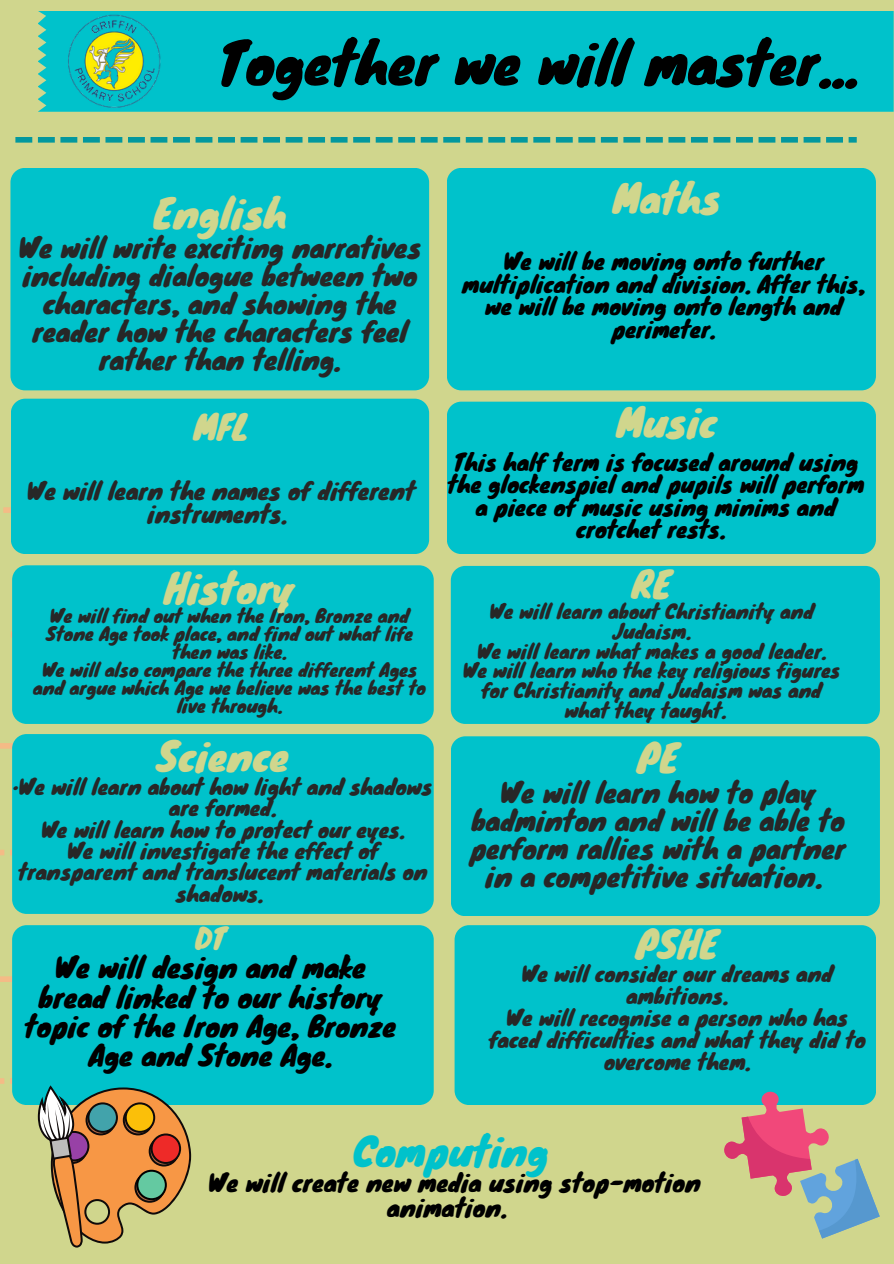
<style>
.page{position:relative;width:894px;height:1264px;background:#fff}
.page>*{position:absolute;margin:0;border:0;box-sizing:border-box;transform-origin:0 0}
.t1{font:55.5px "Knewave";color:#000}
.t2{font:39px "Knewave";color:#d0d68d}
.t3{font:39px "Knewave";color:#00c2cb}
.t4{font:37.35px "Knewave";color:#d0d68d}
.t5{font:36.45px "Knewave";color:#d0d68d}
.t6{font:35.85px "Knewave";color:#d0d68d}
.t7{font:34.2px "Knewave";color:#d0d68d}
.t8{font:27.9px/29.2px "Knewave";color:#000;text-align:center}
.t9{font:27.3px/28px "Knewave";color:#272727;text-align:center}
.t10{font:27px/28.2px "Knewave";color:#272727;text-align:center}
.t11{font:24px/24.8px "Knewave";color:#000}
.t12{font:23.25px/23.7px "Knewave";color:#272727;text-align:center}
.t13{font:22.5px/22.5px "Knewave";color:#000;text-align:center}
.t14{font:21px/21.3px "Knewave";color:#272727;text-align:center}
.t15{font:19.35px "Knewave";color:#272727}
.t16{font:18px/18px "Knewave";color:#272727;text-align:center}
.s1{color:#d0d68d}
</style>
<div class="page">
<div style="left:0;top:0;width:893px;height:1263px;background:#d0d68d"></div>
<div style="left:38px;top:11px;width:855px;height:101px;background:#00c2cb"></div>
<img style="left:59px;top:11px;width:111px;height:101px">
<svg style="left:15px;top:137px;width:841px;height:6px"></svg>
<svg style="left:3px;top:507px;width:8px;height:6px"></svg>
<svg style="left:0;top:743px;width:13px;height:5px"></svg>
<svg style="left:0;top:850px;width:12px;height:5px"></svg>
<svg style="left:0;top:976px;width:12px;height:6px"></svg>
<div style="left:10px;top:168px;width:419px;height:222px;background:#00c2cb;border-radius:14px"></div>
<div style="left:446px;top:168px;width:429px;height:222px;background:#00c2cb;border-radius:14px"></div>
<div style="left:11px;top:398px;width:418px;height:156px;background:#00c2cb;border-radius:14px"></div>
<div style="left:446px;top:401px;width:429px;height:153px;background:#00c2cb;border-radius:14px"></div>
<div style="left:450px;top:566px;width:429px;height:158px;background:#00c2cb;border-radius:14px"></div>
<div style="left:12px;top:565px;width:421px;height:159px;background:#00c2cb;border-radius:14px"></div>
<div style="left:12px;top:734px;width:421px;height:179px;background:#00c2cb;border-radius:14px"></div>
<div style="left:450px;top:736px;width:429px;height:180px;background:#00c2cb;border-radius:14px"></div>
<div style="left:12px;top:925px;width:421px;height:179px;background:#00c2cb;border-radius:14px"></div>
<svg style="left:0;top:1078px;width:273px;height:170px"></svg>
<div style="left:454px;top:925px;width:421px;height:179px;background:#00c2cb;border-radius:14px"></div>
<svg style="left:723px;top:1091px;width:156px;height:147px"></svg>
<h1 class="t1" style="left:217px;top:18px;width:641px">Together we will master...</h1>
<p class="t2" style="left:153px;top:182px;width:135px">English</p>
<p class="t10" style="left:19px;top:232px;width:404px">We will write exciting narratives including dialogue between two characters, and showing the reader how the characters feel rather than telling.</p>
<h4 class="t7" style="left:194px;top:399px;width:55px">MFL</h4>
<h5 class="t12" style="left:27px;top:478px;width:390px">We will learn the names of different instruments.</h5>
<h2 class="t2" style="left:164px;top:556px;width:132px">History</h2>
<h5 class="t16" style="left:46px;top:606px;width:368px">We will find out when the Iron, Bronze and<br>Stone Age took place, and find out what life then was like.</h5>
<h3 class="t16" style="left:33px;top:660px;width:394px">We will also compare the three different Ages and argue which Age we believe was the best to live through.</h3>
<p class="t2" style="left:157px;top:724px;width:133px">Science</p>
<p class="t14" style="left:14px;top:775px;width:420px">·We will learn about how light and shadows are formed.<br>We will learn how to protect our eyes.<br>We will investigate the effect of transparent and translucent materials on shadows.</p>
<p class="t2" style="left:613px;top:166px;width:109px">Maths</p>
<p class="t13" style="left:462px;top:249px;width:404px">We will be moving onto further multiplication and division. After this, we will be moving onto length and perimeter.</p>
<h2 class="t2" style="left:616px;top:391px;width:102px">Music</h2>
<h6 class="t13" style="left:447px;top:449px;width:418px">This half term is focused around using the glockenspiel and pupils will perform a piece of music using minims and crotchet rests.</h6>
<h5 class="t6" style="left:631px;top:554px;width:41px">RE</h5>
<h5 class="t15" style="left:489px;top:595px;width:326px">We will learn about Christianity and</h5>
<h5 class="t15" style="left:612px;top:615px;width:80px">Judaism.</h5>
<h5 class="t15" style="left:477px;top:635px;width:350px">We will learn what makes a good leader.</h5>
<h5 class="t15" style="left:462px;top:654px;width:379px">We will learn who the key religious figures</h5>
<h5 class="t15" style="left:481px;top:674px;width:341px">for Christianity and Judaism was and</h5>
<h5 class="t15" style="left:564px;top:694px;width:163px">what they taught.</h5>
<h6 class="t4" style="left:636px;top:727px;width:44px">PE</h6>
<h6 class="t9" style="left:470px;top:776px;width:376px">We will learn how to play badminton and will be able to perform rallies with a partner in a competitive situation.</h6>
<p class="t8" style="left:25px;top:922px;width:373px"><span class="s1">DT<br></span>We will design and make bread linked to our history topic of the Iron Age, Bronze<br>Age and Stone Age.</p>
<p class="t5" style="left:635px;top:913px;width:84px">PSHE</p>
<p class="t14" style="left:488px;top:961px;width:378px;line-height:22px">We will consider our dreams and ambitions.<br>We will recognise a person who has faced difficulties and what they did to overcome them.</p>
<p class="t3" style="left:353px;top:1119px;width:197px">Computing</p>
<p class="t11" style="left:387px;top:1169px;width:315px;text-indent:-179px">We will create new media using stop-motion animation.</p>
</div>
